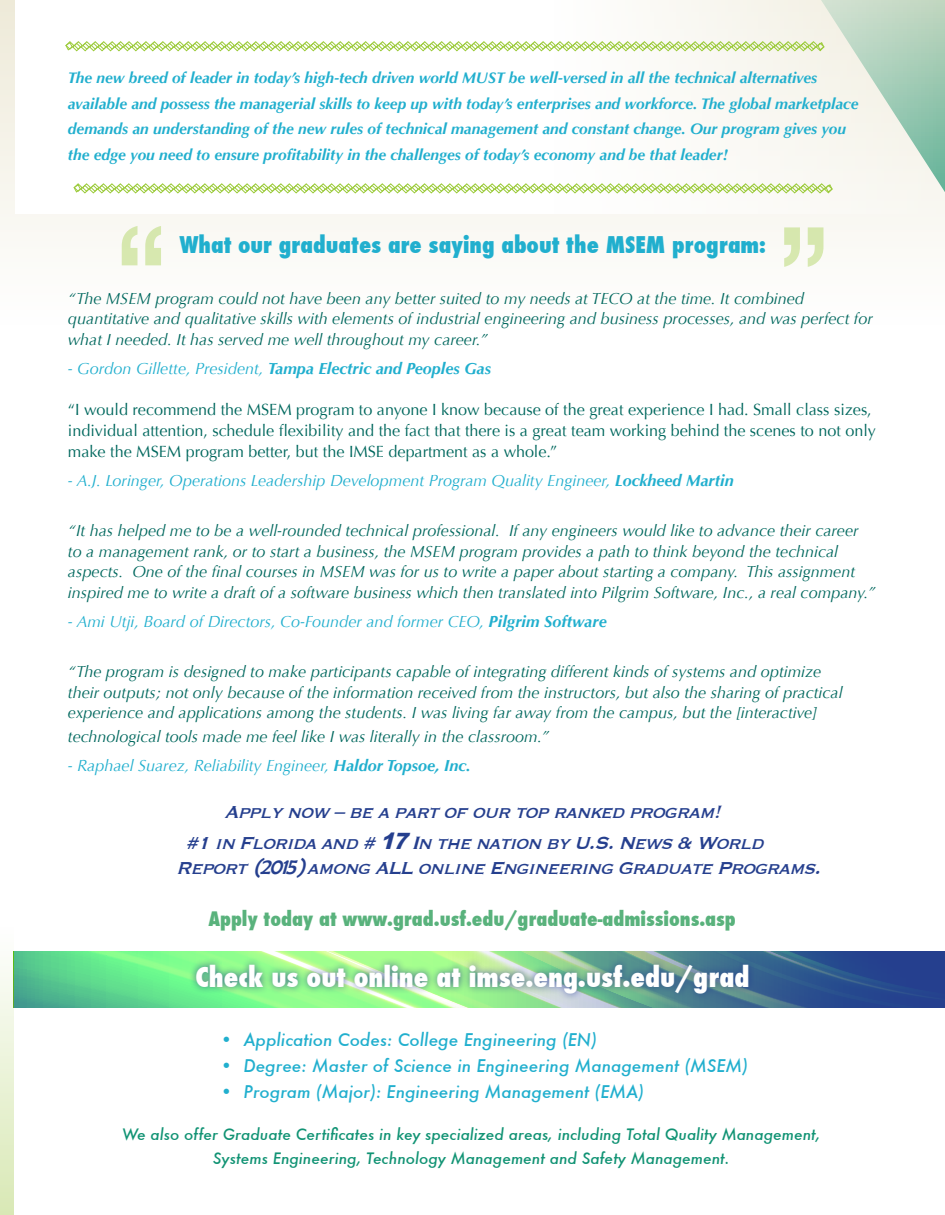
<style>
.page{position:relative;width:945px;height:1215px;background:#fff}
.page>*{position:absolute;margin:0;border:0;box-sizing:border-box;transform-origin:0 0}
.t1{font:800 condensed 26.85px "Futura";color:#fff}
.t2{font:italic 22.5px/31.5px "Copperplate";color:#253f8e;text-align:center;scale:.94 1}
.t3{font:800 condensed 22.5px "Futura";color:#21afce}
.t4{font:800 condensed 19.5px "Futura";color:#59b27c}
.t5{font:italic 500 17.1px "Futura";color:#21afce}
.t6{font:italic 16.2px/20.5px "Optima";color:#01685e}
.t7{font:italic 16.2px "Optima";color:#21afce}
.t8{font:16.2px/20.5px "Optima";color:#01685e}
.t9{font:italic 700 15.45px/25.5px "Optima";color:#21afce}
.t10{font:italic 500 15.45px/24.8px "Futura";color:#119374;text-align:center}
.s1{font-weight:700}
.s2{font-family:"Arial";font-weight:900}
.s3{font-family:"Copperplate Gothic";font-weight:700}
.s4{font-family:"Berlin Sans FB"}
</style>
<div class="page">
<svg style="left:0;top:951px;width:14px;height:264px"></svg>
<svg style="left:784px;top:227px;width:39px;height:40px"></svg>
<svg style="left:122px;top:226px;width:39px;height:39px"></svg>
<svg style="left:65px;top:0;width:880px;height:194px"></svg>
<svg style="left:818px;top:951px;width:127px;height:57px"></svg>
<svg style="left:14px;top:951px;width:804px;height:57px"></svg>
<div style="left:188px;top:957px;width:569px;height:45px;background:#253f8e;opacity:.75"></div>
<p class="t9" style="left:68px;top:65px;width:792px">The new breed of leader in today’s high-tech driven world MUST be well-versed in all the technical alternatives available and possess the managerial skills to keep up with today’s enterprises and workforce. The global marketplace demands an understanding of the new rules of technical management and constant change. Our program gives you the edge you need to ensure profitability in the challenges of today’s economy and be that leader!</p>
<h2 class="t3" style="left:179px;top:229px;width:588px">What our graduates are saying about the MSEM program:</h2>
<p class="t6" style="left:68px;top:288px;width:806px">“The MSEM program could not have been any better suited to my needs at TECO at the time. It combined quantitative and qualitative skills with elements of industrial engineering and business processes, and was perfect for what I needed. It has served me well throughout my career.”</p>
<p class="t7" style="left:68px;top:359px;width:425px">- Gordon Gillette, President, <span class="s1">Tampa Electric and Peoples Gas</span></p>
<p class="t8" style="left:68px;top:400px;width:809px">“I would recommend the MSEM program to anyone I know because of the great experience I had. Small class sizes, individual attention, schedule flexibility and the fact that there is a great team working behind the scenes to not only make the MSEM program better, but the IMSE department as a whole.”</p>
<p class="t7" style="left:68px;top:471px;width:667px">- A.J. Loringer, Operations Leadership Development Program Quality Engineer, <span class="s1">Lockheed Martin</span></p>
<p class="t6" style="left:68px;top:520px;width:809px">“It has helped me to be a well-rounded technical professional. If any engineers would like to advance their career to a management rank, or to start a business, the MSEM program provides a path to think beyond the technical aspects. One of the final courses in MSEM was for us to write a paper about starting a company. This assignment inspired me to write a draft of a software business which then translated into Pilgrim Software, Inc., a real company.”</p>
<p class="t7" style="left:68px;top:612px;width:540px">- Ami Utji, Board of Directors, Co-Founder and former CEO, <span class="s1">Pilgrim Software</span></p>
<p class="t6" style="left:68px;top:662px;width:776px">“The program is designed to make participants capable of integrating different kinds of systems and optimize their outputs; not only because of the information received from the instructors, but also the sharing of practical experience and applications among the students. I was living far away from the campus, but the [interactive]</p>
<p class="t6" style="left:68px;top:726px;width:483px">technological tools made me feel like I was literally in the classroom.”</p>
<p class="t7" style="left:68px;top:756px;width:404px">- Raphael Suarez, Reliability Engineer, <span class="s1">Haldor Topsoe, Inc.</span></p>
<h2 class="t2" style="left:185px;top:795px;width:624px">Applynow –beapartofourtoprankedprogram!<br>#1 in Florida and # <span class="s2">17</span><span class="s3">i</span>n the nation by U.S. News &amp; World</h2>
<h2 class="t2" style="left:176px;top:851px;width:695px">Report <span class="s4">(2015)</span> among ALL online Engineering Graduate Programs.</h2>
<p class="t4" style="left:208px;top:906px;width:529px">Apply today at www.grad.usf.edu/graduate-admissions.asp</p>
<h1 class="t1" style="left:195px;top:959px;width:556px">Check us out online at imse.eng.usf.edu/grad</h1>
<p class="t5" style="left:220px;top:1028px;width:379px">• Application Codes: College Engineering (EN)</p>
<p class="t5" style="left:220px;top:1054px;width:530px">• Degree: Master of Science in Engineering Management (MSEM)</p>
<p class="t5" style="left:220px;top:1080px;width:426px">• Program (Major): Engineering Management (EMA)</p>
<p class="t10" style="left:122px;top:1122px;width:700px">We also offer Graduate Certificates in key specialized areas, including Total Quality Management,<br>Systems Engineering, Technology Management and Safety Management.</p>
</div>
